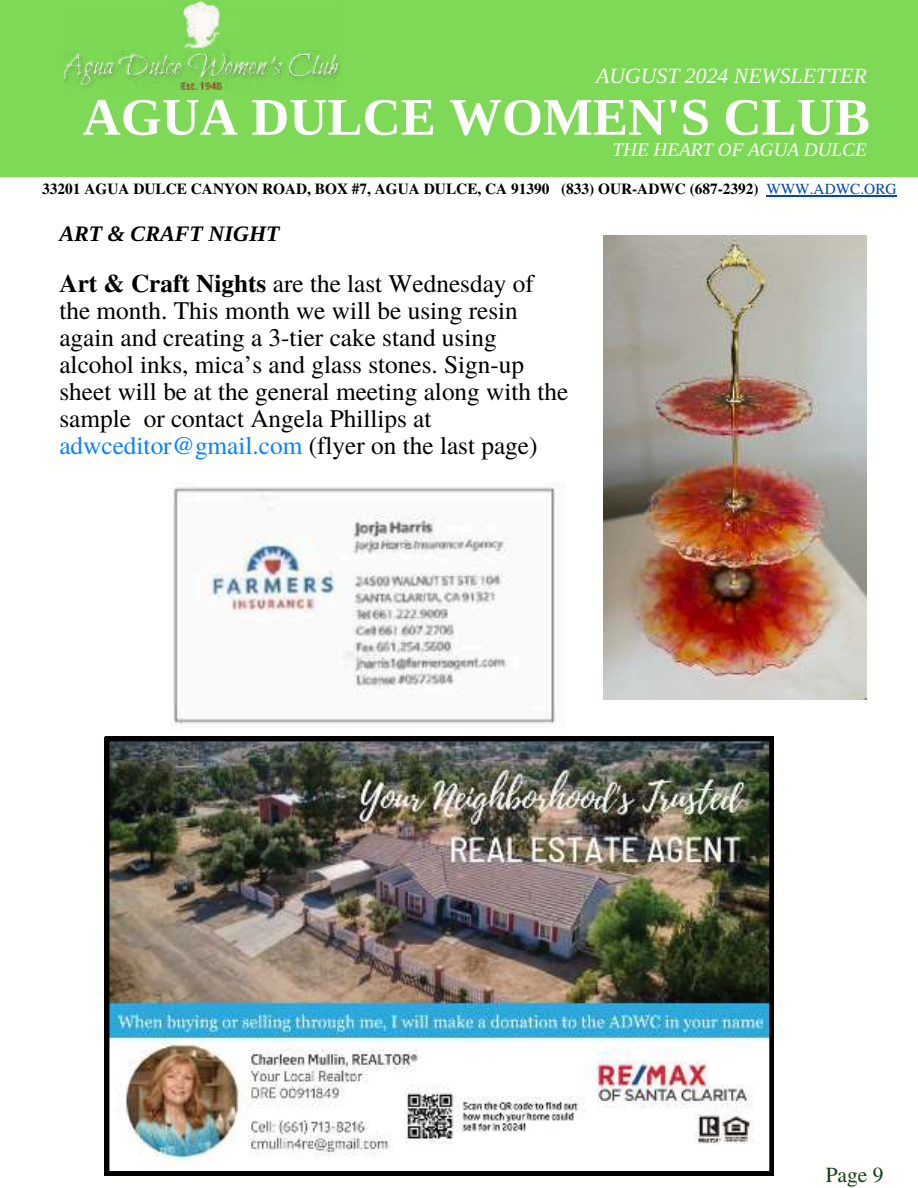
<style>
.page{position:relative;width:918px;height:1188px;background:#fff}
.page>*{position:absolute;margin:0;border:0;box-sizing:border-box;transform-origin:0 0}
.t1{font:700 52.8px "Libra Serif Modern";color:#fffffe}
.t2{font:25.35px/27px "Te X Gyre Termes";color:#000}
.t3{font:italic 700 22.2px "Libra Serif Modern";color:#000}
.t4{font:italic 21.75px "Libra Serif Modern";color:#fffffe}
.t5{font:21.45px "Te X Gyre Termes";color:#114015}
.t6{font:italic 19.2px "Libra Serif Modern";color:#fffffe}
.t7{font:700 15.3px "Te X Gyre Termes";color:#000}
.s1{font-weight:400;color:#004aad}
.s2{font-weight:700}
.s3{color:#0882fe}
</style>
<div class="page">
<div style="left:0;top:0;width:918px;height:177px;background:#7ed957"></div>
<img style="left:64px;top:2px;width:277px;height:87px">
<img style="left:603px;top:235px;width:264px;height:465px">
<hr style="left:766px;top:195px;width:131px;height:1px;background:#004aad">
<img style="left:105px;top:737px;width:669px;height:439px">
<img style="left:171px;top:487px;width:385px;height:238px">
<p class="t4" style="left:596px;top:62px;width:272px">AUGUST 2024 NEWSLETTER</p>
<h1 class="t1" style="left:82px;top:82px;width:789px">AGUA DULCE WOMEN'S CLUB</h1>
<p class="t6" style="left:613px;top:137px;width:256px">THE HEART OF AGUA DULCE</p>
<p class="t7" style="left:42px;top:177px;width:856px">33201 AGUA DULCE CANYON ROAD, BOX #7, AGUA DULCE, CA 91390 (833) OUR-ADWC (687-2392) <span class="s1">WWW.ADWC.ORG</span></p>
<p class="t3" style="left:59px;top:219px;width:222px">ART &amp; CRAFT NIGHT</p>
<p class="t2" style="left:59px;top:269px;width:510px"><span class="s2">Art &amp; Craft Nights</span> are the last Wednesday of the month. This month we will be using resin again and creating a 3-tier cake stand using alcohol inks, mica’s and glass stones. Sign-up sheet will be at the general meeting along with the sample or contact Angela Phillips at <span class="s3">adwceditor@gmail.com</span> (flyer on the last page)</p>
<p class="t5" style="left:826px;top:1160px;width:59px">Page 9</p>
</div>
